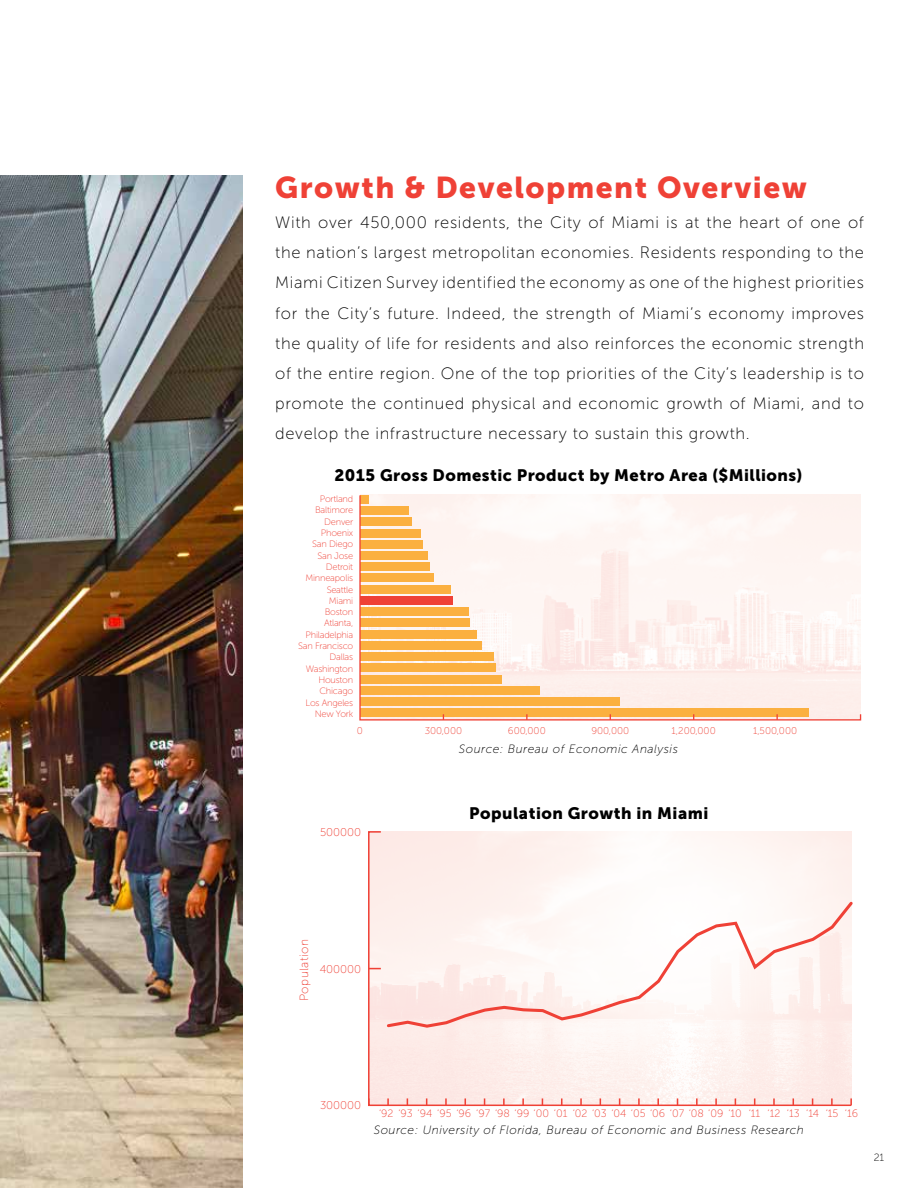
<style>
.page{position:relative;width:918px;height:1188px;background:#fff}
.page>*{position:absolute;margin:0;border:0;box-sizing:border-box;transform-origin:0 0}
.t1{font:30px "Museo Sans 900";letter-spacing:.05em;color:#ef4136}
.t2{font:16.5px/30px "Museo Sans 100";letter-spacing:.04em;color:#000;text-align:justify}
.t3{font:16.5px "Museo Sans 900";letter-spacing:.03em;color:#000}
.t4{font:italic 12px "Museo Sans 100";letter-spacing:.04em;color:#000}
.t5{font:12px "Museo Sans 100";letter-spacing:.04em;color:#ef4136}
.t6{font:11.25px "Museo Sans 100";color:#ef4136}
.t7{font:10.65px "Museo Sans 100";color:#ef4136}
.t8{font:10.5px "Museo Sans 100";color:#000}
.t9{font:9.75px "Museo Sans 100";color:#ef4136}
.t10{font:9.3px/11.2px "Museo Sans 100";letter-spacing:-.025em;color:#ef4136;text-align:right}
</style>
<div class="page">
<img style="left:0;top:176px;width:243px;height:1012px">
<svg style="left:368px;top:831px;width:484px;height:276px"></svg>
<svg style="left:368px;top:1098px;width:2px;height:7px"></svg>
<svg style="left:387px;top:1098px;width:2px;height:7px"></svg>
<svg style="left:445px;top:1098px;width:2px;height:7px"></svg>
<svg style="left:503px;top:1098px;width:2px;height:7px"></svg>
<svg style="left:522px;top:1098px;width:2px;height:7px"></svg>
<svg style="left:561px;top:1098px;width:2px;height:7px"></svg>
<svg style="left:580px;top:1098px;width:2px;height:7px"></svg>
<svg style="left:638px;top:1098px;width:2px;height:7px"></svg>
<svg style="left:657px;top:1098px;width:2px;height:7px"></svg>
<svg style="left:696px;top:1098px;width:2px;height:7px"></svg>
<svg style="left:715px;top:1098px;width:2px;height:7px"></svg>
<svg style="left:773px;top:1098px;width:2px;height:7px"></svg>
<svg style="left:831px;top:1098px;width:2px;height:7px"></svg>
<svg style="left:850px;top:1098px;width:2px;height:7px"></svg>
<svg style="left:369px;top:968px;width:12px;height:1px"></svg>
<svg style="left:385px;top:899px;width:468px;height:130px"></svg>
<svg style="left:359px;top:494px;width:502px;height:227px"></svg>
<svg style="left:776px;top:714px;width:2px;height:6px"></svg>
<svg style="left:526px;top:714px;width:2px;height:6px"></svg>
<h1 class="t1" style="left:275px;top:170px;width:533px">Growth &amp; Development Overview</h1>
<p class="t2" style="left:275px;top:208px;width:590px">With over 450,000 residents, the City of Miami is at the heart of one of the nation’s largest metropolitan economies. Residents responding to the Miami Citizen Survey identified the economy as one of the highest priorities for the City’s future. Indeed, the strength of Miami’s economy improves the quality of life for residents and also reinforces the economic strength of the entire region. One of the top priorities of the City’s leadership is to promote the continued physical and economic growth of Miami, and to develop the infrastructure necessary to sustain this growth.</p>
<p class="t3" style="left:335px;top:466px;width:469px">2015 Gross Domestic Product by Metro Area ($Millions)</p>
<p class="t10" style="left:298px;top:493px;width:57px">Portland<br>Baltimore<br>Denver<br>Phoenix<br>San Diego<br>San Jose<br>Detroit<br>Minneapolis<br>Seattle<br>Miami<br>Boston<br>Atlanta,<br>Philadelphia<br>San Francisco<br>Dallas<br>Washington<br>Houston<br>Chicago<br>Los Angeles<br>New York</p>
<p class="t9" style="left:357px;top:726px;width:8px">0</p>
<p class="t9" style="left:425px;top:726px;width:39px">300,000</p>
<p class="t9" style="left:508px;top:726px;width:39px">600,000</p>
<p class="t9" style="left:591px;top:726px;width:39px">900,000</p>
<p class="t9" style="left:672px;top:726px;width:46px">1,200,000</p>
<p class="t9" style="left:753px;top:726px;width:46px">1,500,000</p>
<p class="t4" style="left:459px;top:743px;width:221px">Source: Bureau of Economic Analysis</p>
<p class="t6" style="left:320px;top:826px;width:43px">500000</p>
<p class="t3" style="left:469px;top:804px;width:241px">Population Growth in Miami</p>
<p class="t5" style="left:298px;top:1001px;width:64px;rotate:-90deg">Population</p>
<p class="t6" style="left:320px;top:963px;width:43px">400000</p>
<p class="t6" style="left:320px;top:1099px;width:43px">300000</p>
<p class="t7" style="left:379px;top:1107px;width:481px">‘92 ‘93 ‘94 ‘95 ‘96 ‘97 ‘98 ‘99 ‘00 ‘01 ‘02 ‘03 ‘04 ‘05 ‘06 ‘07 ‘08 ‘09 ‘10 ‘11 ‘12 ‘13 ‘14 ‘15 ‘16</p>
<p class="t4" style="left:374px;top:1124px;width:432px">Source: University of Florida, Bureau of Economic and Business Research</p>
<p class="t8" style="left:874px;top:1152px;width:12px">21</p>
</div>
